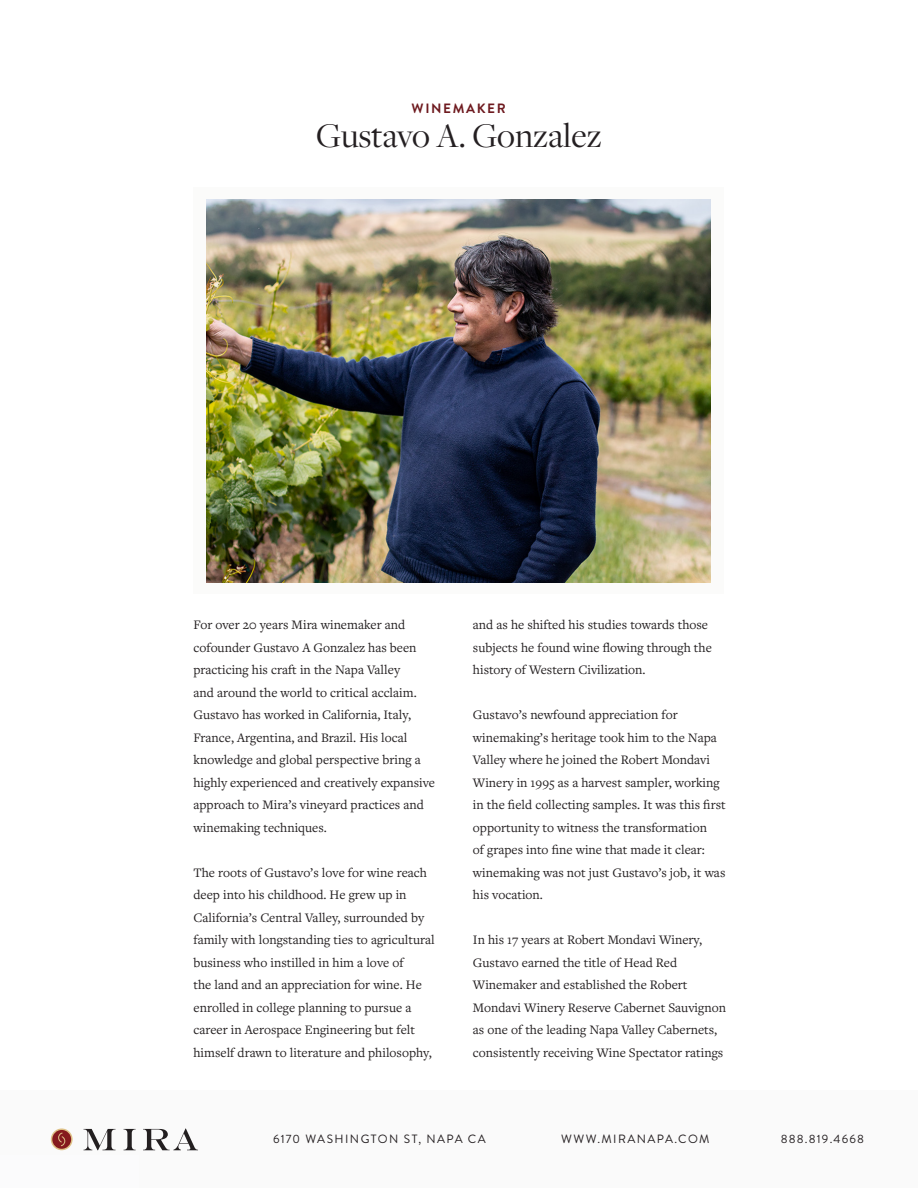
<style>
.page{position:relative;width:918px;height:1188px;background:#fff}
.page>*{position:absolute;margin:0;border:0;box-sizing:border-box;transform-origin:0 0}
.t1{font:36px "Freight Disp Pro";color:#241f21}
.t2{font:13.5px/22.5px "Freight Text Pro";color:#231f20}
.t3{font:700 13.5px "Brandon Grotesque";letter-spacing:.12em;color:#6e1a1f}
.t4{font:12px "Brandon Grotesque";letter-spacing:.12em;color:#241f21}
.t5{font:12px "Brandon Grotesque";letter-spacing:.1em;color:#241f21}
</style>
<div class="page">
<div style="left:0;top:1091px;width:918px;height:97px;background:#fafafa"></div>
<svg style="left:51px;top:1129px;width:22px;height:21px"></svg>
<svg style="left:52px;top:1130px;width:19px;height:19px"></svg>
<svg style="left:84px;top:1129px;width:32px;height:21px"></svg>
<svg style="left:143px;top:1129px;width:55px;height:21px"></svg>
<svg style="left:124px;top:1129px;width:12px;height:21px"></svg>
<div style="left:194px;top:188px;width:530px;height:406px;background:#fbfbfa"></div>
<img style="left:207px;top:199px;width:504px;height:383px">
<p class="t3" style="left:412px;top:99px;width:96px">WINEMAKER</p>
<p class="t1" style="left:316px;top:112px;width:287px">Gustavo A. Gonzalez</p>
<p class="t2" style="left:194px;top:613px;width:243px">For over 20 years Mira winemaker and cofounder Gustavo A Gonzalez has been practicing his craft in the Napa Valley<br>and around the world to critical acclaim.<br>Gustavo has worked in California, Italy, France, Argentina, and Brazil. His local knowledge and global perspective bring a highly experienced and creatively expansive approach to Mira’s vineyard practices and winemaking techniques.</p>
<p class="t2" style="left:194px;top:861px;width:243px">The roots of Gustavo’s love for wine reach deep into his childhood. He grew up in California’s Central Valley, surrounded by family with longstanding ties to agricultural business who instilled in him a love of<br>the land and an appreciation for wine. He enrolled in college planning to pursue a career in Aerospace Engineering but felt himself drawn to literature and philosophy,</p>
<p class="t2" style="left:473px;top:613px;width:240px">and as he shifted his studies towards those subjects he found wine flowing through the history of Western Civilization.</p>
<p class="t2" style="left:473px;top:703px;width:254px">Gustavo’s newfound appreciation for winemaking’s heritage took him to the Napa Valley where he joined the Robert Mondavi Winery in 1995 as a harvest sampler, working in the field collecting samples. It was this first opportunity to witness the transformation<br>of grapes into fine wine that made it clear: winemaking was not just Gustavo’s job, it was his vocation.</p>
<p class="t2" style="left:473px;top:928px;width:255px">In his 17 years at Robert Mondavi Winery, Gustavo earned the title of Head Red Winemaker and established the Robert Mondavi Winery Reserve Cabernet Sauvignon as one of the leading Napa Valley Cabernets, consistently receiving Wine Spectator ratings</p>
<p class="t4" style="left:273px;top:1131px;width:214px">6170 WASHINGTON ST, NAPA CA</p>
<p class="t4" style="left:561px;top:1131px;width:150px">WWW.MIRANAPA.COM</p>
<p class="t5" style="left:781px;top:1131px;width:85px">888.819.4668</p>
</div>
